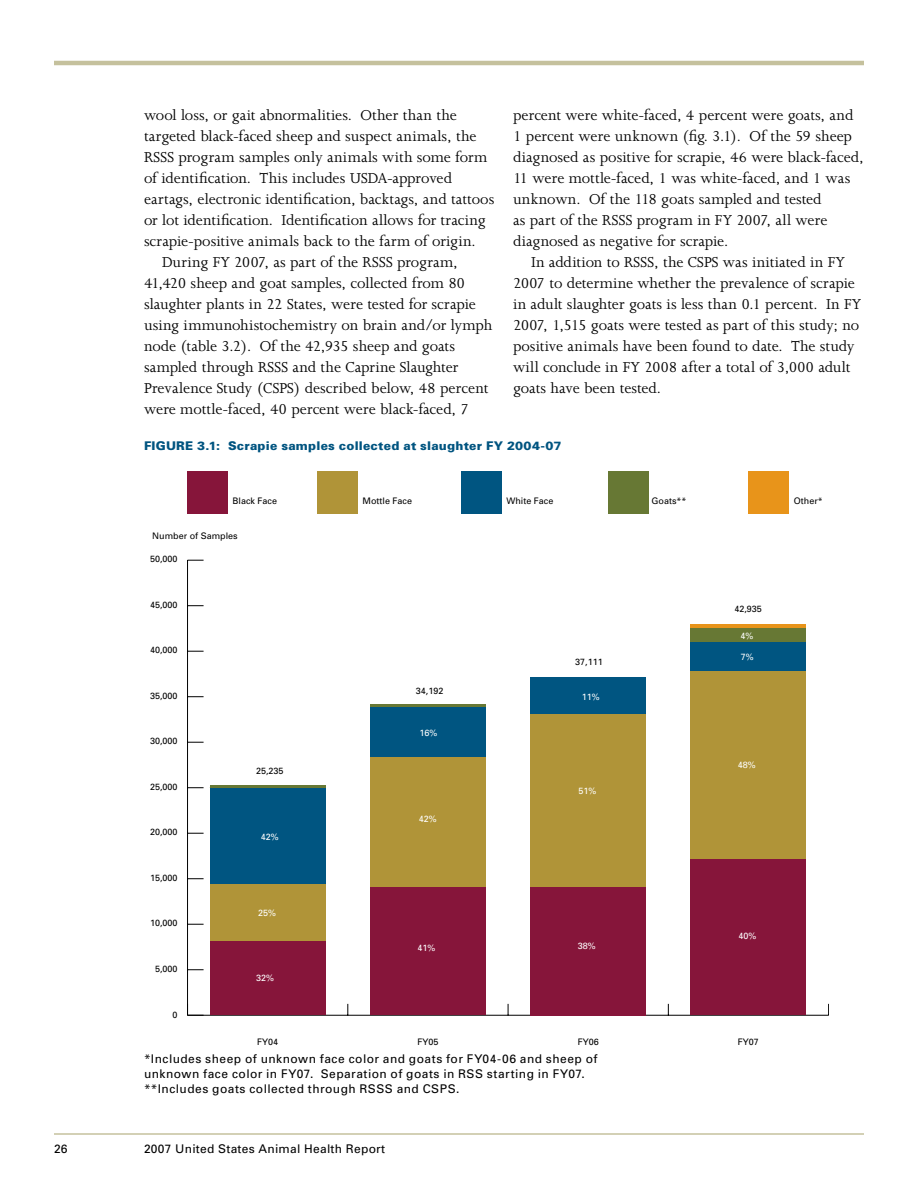
<style>
.page{position:relative;width:918px;height:1188px;background:#fff}
.page>*{position:absolute;margin:0;border:0;box-sizing:border-box;transform-origin:0 0}
.t1{font:16.5px/21px "Joanna";letter-spacing:-.005em;color:#000}
.t2{font:12px/15px "Univers";letter-spacing:.035em;color:#000}
.t3{font:900 12px "Univers";letter-spacing:.02em;color:#005480}
.t4{font:9px "Univers";color:#000}
.t5{font:9px "Univers";color:#fff}
</style>
<div class="page">
<hr style="left:188px;top:1015px;width:641px;height:1px;background:#000">
<hr style="left:187px;top:560px;width:1px;height:455px;background:#000">
<svg style="left:187px;top:1004px;width:17px;height:12px"></svg>
<svg style="left:188px;top:969px;width:16px;height:1px"></svg>
<svg style="left:188px;top:924px;width:16px;height:1px"></svg>
<svg style="left:188px;top:878px;width:16px;height:1px"></svg>
<svg style="left:188px;top:833px;width:16px;height:1px"></svg>
<svg style="left:188px;top:787px;width:16px;height:1px"></svg>
<svg style="left:188px;top:742px;width:16px;height:1px"></svg>
<svg style="left:188px;top:696px;width:16px;height:1px"></svg>
<svg style="left:188px;top:651px;width:16px;height:1px"></svg>
<svg style="left:188px;top:605px;width:16px;height:1px"></svg>
<svg style="left:188px;top:560px;width:16px;height:1px"></svg>
<div style="left:749px;top:471px;width:40px;height:43px;background:#e8941a"></div>
<hr style="left:210px;top:786px;width:115px;height:2px;background:#677834">
<hr style="left:370px;top:704px;width:116px;height:3px;background:#677834">
<hr style="left:691px;top:624px;width:115px;height:4px;background:#e8941a">
<div style="left:608px;top:471px;width:40px;height:43px;background:#677834"></div>
<div style="left:691px;top:628px;width:115px;height:15px;background:#677834"></div>
<div style="left:461px;top:471px;width:40px;height:43px;background:#005581"></div>
<div style="left:210px;top:788px;width:115px;height:96px;background:#005581"></div>
<div style="left:370px;top:707px;width:116px;height:50px;background:#005581"></div>
<div style="left:531px;top:677px;width:115px;height:38px;background:#005581"></div>
<div style="left:691px;top:643px;width:115px;height:28px;background:#005581"></div>
<div style="left:318px;top:471px;width:40px;height:43px;background:#b09438"></div>
<div style="left:210px;top:884px;width:115px;height:58px;background:#b09438"></div>
<div style="left:370px;top:757px;width:116px;height:131px;background:#b09438"></div>
<div style="left:531px;top:715px;width:115px;height:172px;background:#b09438"></div>
<div style="left:691px;top:671px;width:115px;height:188px;background:#b09438"></div>
<div style="left:188px;top:471px;width:40px;height:43px;background:#86153a"></div>
<div style="left:210px;top:942px;width:115px;height:73px;background:#86153a"></div>
<div style="left:370px;top:888px;width:116px;height:127px;background:#86153a"></div>
<div style="left:531px;top:887px;width:115px;height:128px;background:#86153a"></div>
<div style="left:691px;top:859px;width:115px;height:156px;background:#86153a"></div>
<hr style="left:54px;top:61px;width:810px;height:4px;background:#c5c19d">
<hr style="left:54px;top:1133px;width:810px;height:2px;background:#c5c19d">
<p class="t1" style="left:144px;top:105px;width:314px">wool loss, or gait abnormalities. Other than the</p>
<p class="t1" style="left:144px;top:126px;width:334px">targeted black-faced sheep and suspect animals, the</p>
<p class="t1" style="left:144px;top:147px;width:345px">RSSS program samples only animals with some form</p>
<p class="t1" style="left:144px;top:168px;width:310px">of identification. This includes USDA-approved</p>
<p class="t1" style="left:144px;top:189px;width:352px">eartags, electronic identification, backtags, and tattoos</p>
<p class="t1" style="left:144px;top:210px;width:343px">or lot identification. Identification allows for tracing</p>
<p class="t1" style="left:144px;top:231px;width:333px">scrapie-positive animals back to the farm of origin.</p>
<p class="t1" style="left:162px;top:252px;width:297px">During FY 2007, as part of the RSSS program,</p>
<p class="t1" style="left:144px;top:273px;width:323px">41,420 sheep and goat samples, collected from 80</p>
<p class="t1" style="left:144px;top:294px;width:333px">slaughter plants in 22 States, were tested for scrapie</p>
<p class="t1" style="left:144px;top:315px;width:350px">using immunohistochemistry on brain and/or lymph</p>
<p class="t1" style="left:144px;top:336px;width:313px">node (table 3.2). Of the 42,935 sheep and goats</p>
<p class="t1" style="left:144px;top:357px;width:316px">sampled through RSSS and the Caprine Slaughter</p>
<p class="t1" style="left:144px;top:378px;width:346px">Prevalence Study (CSPS) described below, 48 percent</p>
<p class="t1" style="left:144px;top:399px;width:327px">were mottle-faced, 40 percent were black-faced, 7</p>
<p class="t1" style="left:513px;top:105px;width:352px">percent were white-faced, 4 percent were goats, and 1 percent were unknown (fig. 3.1). Of the 59 sheep diagnosed as positive for scrapie, 46 were black-faced, 11 were mottle-faced, 1 was white-faced, and 1 was unknown. Of the 118 goats sampled and tested<br>as part of the RSSS program in FY 2007, all were diagnosed as negative for scrapie.</p>
<p class="t1" style="left:513px;top:252px;width:350px;text-indent:18px">In addition to RSSS, the CSPS was initiated in FY 2007 to determine whether the prevalence of scrapie in adult slaughter goats is less than 0.1 percent. In FY 2007, 1,515 goats were tested as part of this study; no positive animals have been found to date. The study will conclude in FY 2008 after a total of 3,000 adult goats have been tested.</p>
<p class="t3" style="left:144px;top:439px;width:419px">Fig ure 3.1: Scrapie samples collected at slaughter FY 2004-07</p>
<p class="t4" style="left:233px;top:495px;width:46px">Black Face</p>
<p class="t4" style="left:363px;top:495px;width:51px">Mottle Face</p>
<p class="t4" style="left:506px;top:495px;width:49px">White Face</p>
<p class="t4" style="left:652px;top:495px;width:37px">Goats**</p>
<p class="t4" style="left:794px;top:495px;width:31px">Other*</p>
<p class="t4" style="left:152px;top:530px;width:87px">Number of Samples</p>
<p class="t4" style="left:150px;top:554px;width:29px">50,000</p>
<p class="t4" style="left:150px;top:599px;width:29px">45,000</p>
<p class="t4" style="left:150px;top:645px;width:29px">40,000</p>
<p class="t4" style="left:150px;top:690px;width:29px">35,000</p>
<p class="t4" style="left:150px;top:736px;width:29px">30,000</p>
<p class="t4" style="left:150px;top:781px;width:29px">25,000</p>
<p class="t4" style="left:150px;top:827px;width:29px">20,000</p>
<p class="t4" style="left:150px;top:872px;width:29px">15,000</p>
<p class="t4" style="left:150px;top:918px;width:29px">10,000</p>
<p class="t4" style="left:155px;top:963px;width:24px">5,000</p>
<p class="t4" style="left:173px;top:1009px;width:7px">0</p>
<p class="t4" style="left:734px;top:603px;width:29px">42,935</p>
<p class="t4" style="left:256px;top:765px;width:29px">25,235</p>
<p class="t5" style="left:261px;top:831px;width:20px">42%</p>
<p class="t5" style="left:258px;top:907px;width:20px">25%</p>
<p class="t5" style="left:256px;top:972px;width:20px">32%</p>
<p class="t4" style="left:416px;top:685px;width:29px">34,192</p>
<p class="t5" style="left:419px;top:727px;width:20px">16%</p>
<p class="t5" style="left:419px;top:813px;width:20px">42%</p>
<p class="t4" style="left:575px;top:657px;width:29px">37,111</p>
<p class="t5" style="left:582px;top:691px;width:20px">11%</p>
<p class="t5" style="left:579px;top:786px;width:20px">51%</p>
<p class="t5" style="left:417px;top:942px;width:20px">41%</p>
<p class="t5" style="left:578px;top:940px;width:20px">38%</p>
<p class="t5" style="left:741px;top:630px;width:15px">4%</p>
<p class="t5" style="left:741px;top:651px;width:15px">7%</p>
<p class="t5" style="left:738px;top:759px;width:20px">48%</p>
<p class="t5" style="left:738px;top:930px;width:20px">40%</p>
<p class="t4" style="left:257px;top:1036px;width:23px">FY04</p>
<p class="t4" style="left:417px;top:1036px;width:23px">FY05</p>
<p class="t4" style="left:578px;top:1036px;width:23px">FY06</p>
<p class="t4" style="left:738px;top:1036px;width:23px">FY07</p>
<p class="t2" style="left:144px;top:1051px;width:455px">*Includes sheep of unknown face color and goats for FY04-06 and sheep of unknown face color in FY07. Separation of goats in RSS starting in FY07. **Includes goats collected through RSSS and CSPS.</p>
<p class="t2" style="left:54px;top:1141px;width:15px">26</p>
<p class="t2" style="left:144px;top:1141px;width:243px">2007 United States Animal Health Report</p>
</div>
